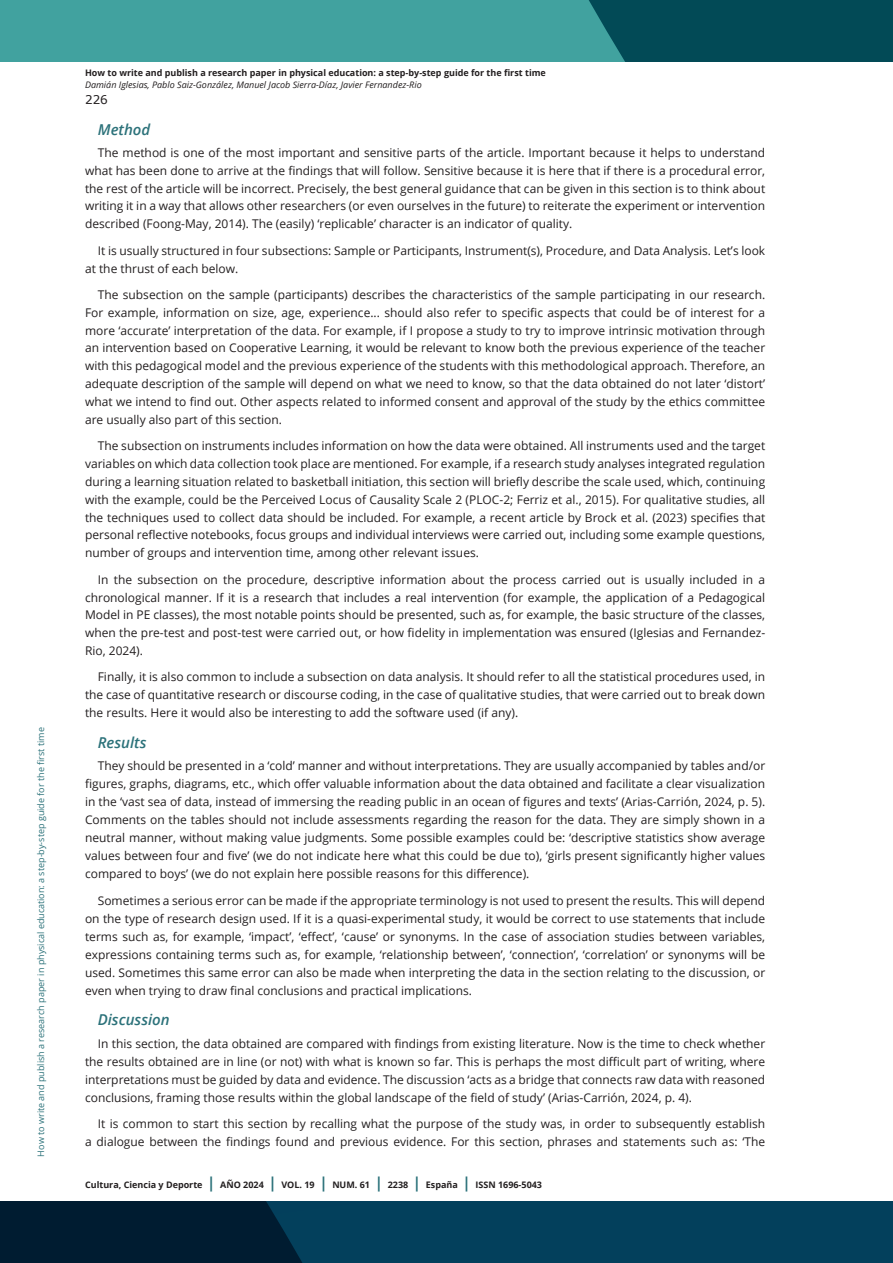
<style>
.page{position:relative;width:893px;height:1263px;background:#fff}
.page>*{position:absolute;margin:0;border:0;box-sizing:border-box;transform-origin:0 0}
.subtitulo_2_H3{font:italic 600 15px "Open Sans";color:#2c727a}
.Cuerpo_de_texto_P{font:12px/17.9px "Open Sans";color:#231f20;text-align:justify}
.t1{font:12px "Verdana";color:#231f20}
.t2{font:700 9px "Open Sans";color:#231f20}
.t3{font:9px "Open Sans";color:#2c727a}
.t4{font:italic 9px "Open Sans";color:#231f20}
.s1{font-size:15px;color:#2c727a}
</style>
<div class="page">
<svg style="left:0;top:1201px;width:893px;height:62px;background:#02344e"></svg>
<div style="left:0;top:0;width:893px;height:62px;background:#41a29f"></div>
<div style="left:589px;top:0;width:304px;height:62px;background:#024a56"></div>
<p class="t3" style="left:35px;top:1156px;width:431px;rotate:-90deg">How to write and publish a research paper in physical education: a step-by-step guide for the first time</p>
<p class="t2" style="left:85px;top:67px;width:462px">How to write and publish a research paper in physical education: a step-by-step guide for the first time</p>
<p class="t4" style="left:85px;top:79px;width:338px">Damián Iglesias, Pablo Saiz-González, Manuel Jacob Sierra-Díaz, Javier Fernandez-Rio</p>
<p class="t1" style="left:85px;top:91px;width:24px">226</p>
<p class="subtitulo_2_H3" style="left:98px;top:119px;width:54px">Method</p>
<p class="Cuerpo_de_texto_P" style="left:85px;top:143px;width:682px;text-indent:13px">The method is one of the most important and sensitive parts of the article. Important because it helps to understand what has been done to arrive at the findings that will follow. Sensitive because it is here that if there is a procedural error, the rest of the article will be incorrect. Precisely, the best general guidance that can be given in this section is to think about writing it in a way that allows other researchers (or even ourselves in the future) to reiterate the experiment or intervention described (Foong-May, 2014). The (easily) ‘replicable’ character is an indicator of quality.</p>
<p class="Cuerpo_de_texto_P" style="left:85px;top:241px;width:682px;text-indent:13px">It is usually structured in four subsections: Sample or Participants, Instrument(s), Procedure, and Data Analysis. Let’s look at the thrust of each below.</p>
<p class="Cuerpo_de_texto_P" style="left:85px;top:285px;width:682px;text-indent:13px">The subsection on the sample (participants) describes the characteristics of the sample participating in our research.<br>For example, information on size, age, experience... should also refer to specific aspects that could be of interest for a more ‘accurate’ interpretation of the data. For example, if I propose a study to try to improve intrinsic motivation through an intervention based on Cooperative Learning, it would be relevant to know both the previous experience of the teacher with this pedagogical model and the previous experience of the students with this methodological approach. Therefore, an adequate description of the sample will depend on what we need to know, so that the data obtained do not later ‘distort’ what we intend to find out. Other aspects related to informed consent and approval of the study by the ethics committee are usually also part of this section.</p>
<p class="Cuerpo_de_texto_P" style="left:85px;top:437px;width:682px;text-indent:13px">The subsection on instruments includes information on how the data were obtained. All instruments used and the target variables on which data collection took place are mentioned. For example, if a research study analyses integrated regulation during a learning situation related to basketball initiation, this section will briefly describe the scale used, which, continuing with the example, could be the Perceived Locus of Causality Scale 2 (PLOC-2; Ferriz et al., 2015). For qualitative studies, all the techniques used to collect data should be included. For example, a recent article by Brock et al. (2023) specifies that personal reflective notebooks, focus groups and individual interviews were carried out, including some example questions, number of groups and intervention time, among other relevant issues.</p>
<p class="Cuerpo_de_texto_P" style="left:85px;top:570px;width:682px;text-indent:13px">In the subsection on the procedure, descriptive information about the process carried out is usually included in a chronological manner. If it is a research that includes a real intervention (for example, the application of a Pedagogical Model in PE classes), the most notable points should be presented, such as, for example, the basic structure of the classes, when the pre-test and post-test were carried out, or how fidelity in implementation was ensured (Iglesias and Fernandez-Rio, 2024).</p>
<p class="Cuerpo_de_texto_P" style="left:85px;top:668px;width:682px;text-indent:13px">Finally, it is also common to include a subsection on data analysis. It should refer to all the statistical procedures used, in the case of quantitative research or discourse coding, in the case of qualitative studies, that were carried out to break down the results. Here it would also be interesting to add the software used (if any).</p>
<p class="subtitulo_2_H3" style="left:98px;top:732px;width:50px">Results</p>
<p class="Cuerpo_de_texto_P" style="left:85px;top:756px;width:682px;text-indent:13px">They should be presented in a ‘cold’ manner and without interpretations. They are usually accompanied by tables and/or figures, graphs, diagrams, etc., which offer valuable information about the data obtained and facilitate a clear visualization in the ‘vast sea of data, instead of immersing the reading public in an ocean of figures and texts’ (Arias-Carrión, 2024, p. 5).<br>Comments on the tables should not include assessments regarding the reason for the data. They are simply shown in a neutral manner, without making value judgments. Some possible examples could be: ‘descriptive statistics show average values between four and five’ (we do not indicate here what this could be due to), ‘girls present significantly higher values compared to boys’ (we do not explain here possible reasons for this difference).</p>
<p class="Cuerpo_de_texto_P" style="left:85px;top:891px;width:682px;text-indent:13px">Sometimes a serious error can be made if the appropriate terminology is not used to present the results. This will depend on the type of research design used. If it is a quasi-experimental study, it would be correct to use statements that include terms such as, for example, ‘impact’, ‘effect’, ‘cause’ or synonyms. In the case of association studies between variables, expressions containing terms such as, for example, ‘relationship between’, ‘connection’, ‘correlation’ or synonyms will be used. Sometimes this same error can also be made when interpreting the data in the section relating to the discussion, or even when trying to draw final conclusions and practical implications.</p>
<p class="subtitulo_2_H3" style="left:98px;top:1010px;width:73px">Discussion</p>
<p class="Cuerpo_de_texto_P" style="left:85px;top:1034px;width:682px;text-indent:13px">In this section, the data obtained are compared with findings from existing literature. Now is the time to check whether the results obtained are in line (or not) with what is known so far. This is perhaps the most difficult part of writing, where interpretations must be guided by data and evidence. The discussion ‘acts as a bridge that connects raw data with reasoned conclusions, framing those results within the global landscape of the field of study’ (Arias-Carrión, 2024, p. 4).</p>
<p class="Cuerpo_de_texto_P" style="left:85px;top:1114px;width:682px;text-align:right">It is common to start this section by recalling what the purpose of the study was, in order to subsequently establish<br>a dialogue between the findings found and previous evidence. For this section, phrases and statements such as: ‘The</p>
<p class="t2" style="left:85px;top:1179px;width:458px">Cultura, Ciencia y Deporte <span class="s1">|</span> AÑO 2024 <span class="s1">|</span> VOL. 19 <span class="s1">|</span> NUM. 61 <span class="s1">|</span> 2238 <span class="s1">|</span> España <span class="s1">|</span> ISSN 1696-5043</p>
</div>
